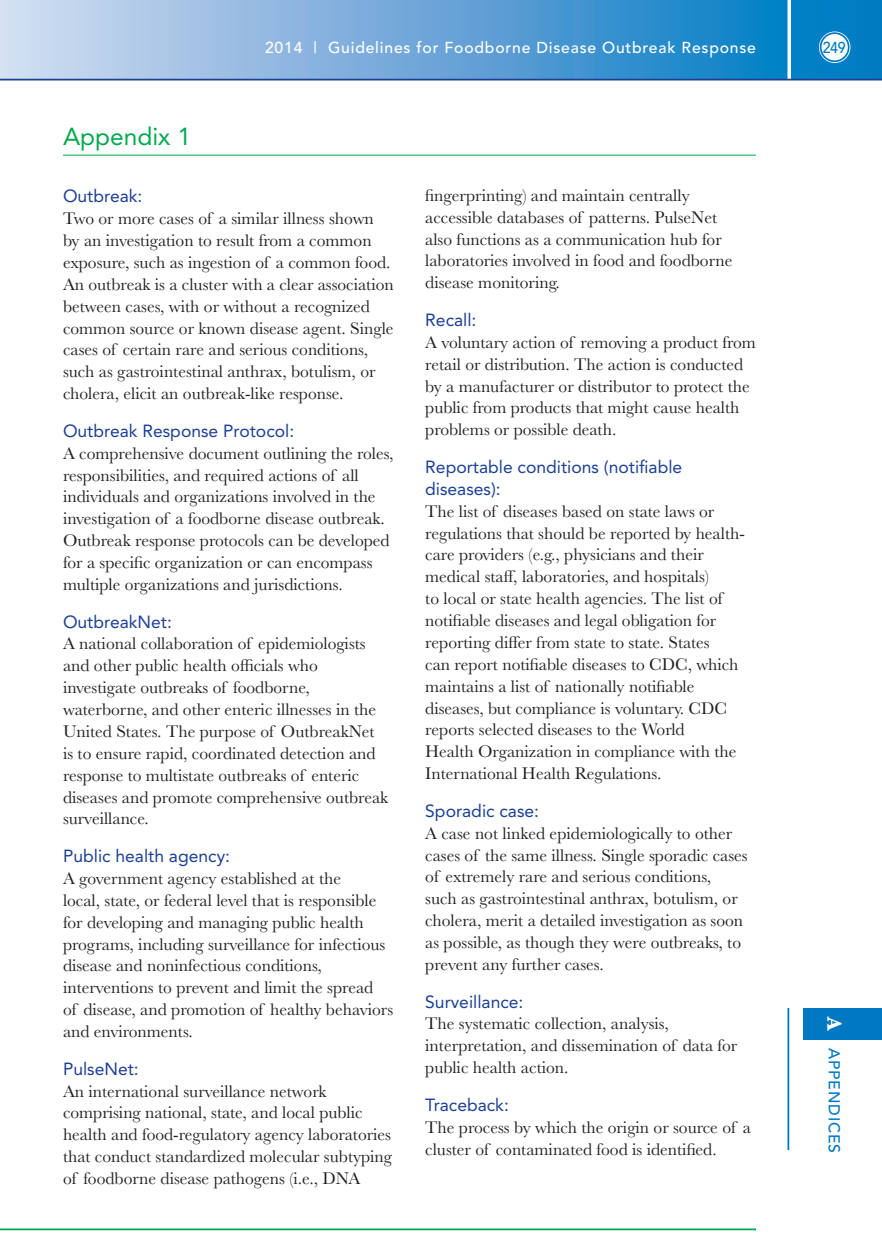
<style>
.page{position:relative;width:882px;height:1260px;background:#fff}
.page>*{position:absolute;margin:0;border:0;box-sizing:border-box;transform-origin:0 0}
.t1{font:24.5px "Avenir";color:#00a94e}
.t2{font:700 21px "Baskerville";color:#fff}
.Body_Copy{font:17.5px/21.9px "Baskerville";color:#231f20}
.t3{font:500 15.75px "Avenir";letter-spacing:.05em;color:#fff}
.t4{font:500 15.75px "Avenir";letter-spacing:.05em;color:#0079c2}
.t5{font:500 15.75px "Avenir";letter-spacing:.05em;color:#0079c2;scale:.9 1}
.s1{font-family:"Avenir";color:#1b3f94}
</style>
<div class="page">
<hr style="left:0;top:1228px;width:756px;height:2px;background:#00a94e">
<div style="left:803px;top:1008px;width:79px;height:32px;background:#0079c2"></div>
<hr style="left:788px;top:1008px;width:1px;height:142px;background:#0079c2">
<div style="left:0;top:0;width:882px;height:79px;background:linear-gradient(to right,#d8daf0,#0074c0)"></div>
<div style="left:819px;top:32px;width:31px;height:31px;border:5px solid #fff;border-radius:50%"></div>
<div style="left:821px;top:33px;width:28px;height:28px;background:#fff;border-radius:50%"></div>
<div style="left:820px;top:32px;width:30px;height:30px;border:2px solid #0079c2;border-radius:50%"></div>
<hr style="left:788px;top:0;width:3px;height:85px;background:#fff">
<hr style="left:0;top:79px;width:882px;height:1px;background:#1b3f94">
<hr style="left:63px;top:155px;width:693px;height:1px;background:#00a94e">
<p class="t1" style="left:63px;top:122px;width:129px">Appendix 1</p>
<p class="t3" style="left:265px;top:39px;width:492px">2014 | Guidelines for Foodborne Disease Outbreak Response</p>
<p class="t5" style="left:823px;top:39px;width:27px">249</p>
<p class="Body_Copy" style="left:63px;top:186px;width:332px"><span class="s1">Outbreak:<br></span>Two or more cases of a similar illness shown by an investigation to result from a common exposure, such as ingestion of a common food.<br>An outbreak is a cluster with a clear association between cases, with or without a recognized common source or known disease agent. Single cases of certain rare and serious conditions, such as gastrointestinal anthrax, botulism, or cholera, elicit an outbreak-like response.</p>
<p class="Body_Copy" style="left:63px;top:420px;width:332px"><span class="s1">Outbreak Response Protocol:<br></span>A comprehensive document outlining the roles, responsibilities, and required actions of all individuals and organizations involved in the investigation of a foodborne disease outbreak.<br>Outbreak response protocols can be developed for a specific organization or can encompass multiple organizations and jurisdictions.</p>
<p class="Body_Copy" style="left:63px;top:611px;width:327px"><span class="s1">OutbreakNet:<br></span>A national collaboration of epidemiologists and other public health officials who investigate outbreaks of foodborne, waterborne, and other enteric illnesses in the United States. The purpose of OutbreakNet is to ensure rapid, coordinated detection and response to multistate outbreaks of enteric diseases and promote comprehensive outbreak surveillance.</p>
<p class="Body_Copy" style="left:63px;top:846px;width:332px"><span class="s1">Public health agency:<br></span>A government agency established at the<br>local, state, or federal level that is responsible for developing and managing public health programs, including surveillance for infectious disease and noninfectious conditions, interventions to prevent and limit the spread<br>of disease, and promotion of healthy behaviors and environments.</p>
<p class="Body_Copy" style="left:63px;top:1058px;width:331px"><span class="s1">PulseNet:<br></span>An international surveillance network comprising national, state, and local public health and food-regulatory agency laboratories that conduct standardized molecular subtyping of foodborne disease pathogens (i.e., DNA</p>
<p class="Body_Copy" style="left:425px;top:184px;width:309px">fingerprinting) and maintain centrally accessible databases of patterns. PulseNet also functions as a communication hub for laboratories involved in food and foodborne disease monitoring.</p>
<p class="Body_Copy" style="left:425px;top:310px;width:332px"><span class="s1">Recall:<br></span>A voluntary action of removing a product from retail or distribution. The action is conducted by a manufacturer or distributor to protect the public from products that might cause health problems or possible death.</p>
<p class="Body_Copy" style="left:425px;top:457px;width:321px"><span class="s1">Reportable conditions (notifiable diseases):<br></span>The list of diseases based on state laws or regulations that should be reported by health&shy;care providers (e.g., physicians and their medical staff, laboratories, and hospitals)<br>to local or state health agencies. The list of notifiable diseases and legal obligation for reporting differ from state to state. States<br>can report notifiable diseases to CDC, which maintains a list of nationally notifiable diseases, but compliance is voluntary. CDC reports selected diseases to the World<br>Health Organization in compliance with the International Health Regulations.</p>
<p class="Body_Copy" style="left:425px;top:800px;width:324px"><span class="s1">Sporadic case:<br></span>A case not linked epidemiologically to other cases of the same illness. Single sporadic cases of extremely rare and serious conditions,<br>such as gastrointestinal anthrax, botulism, or cholera, merit a detailed investigation as soon as possible, as though they were outbreaks, to prevent any further cases.</p>
<p class="Body_Copy" style="left:425px;top:991px;width:314px"><span class="s1">Surveillance:<br></span>The systematic collection, analysis, interpretation, and dissemination of data for public health action.</p>
<p class="Body_Copy" style="left:425px;top:1094px;width:327px"><span class="s1">Traceback:<br></span>The process by which the origin or source of a cluster of contaminated food is identified.</p>
<p class="t2" style="left:849px;top:1017px;width:16px;rotate:90deg">A</p>
<p class="t4" style="left:843px;top:1048px;width:106px;rotate:90deg">APPENDICES</p>
</div>
